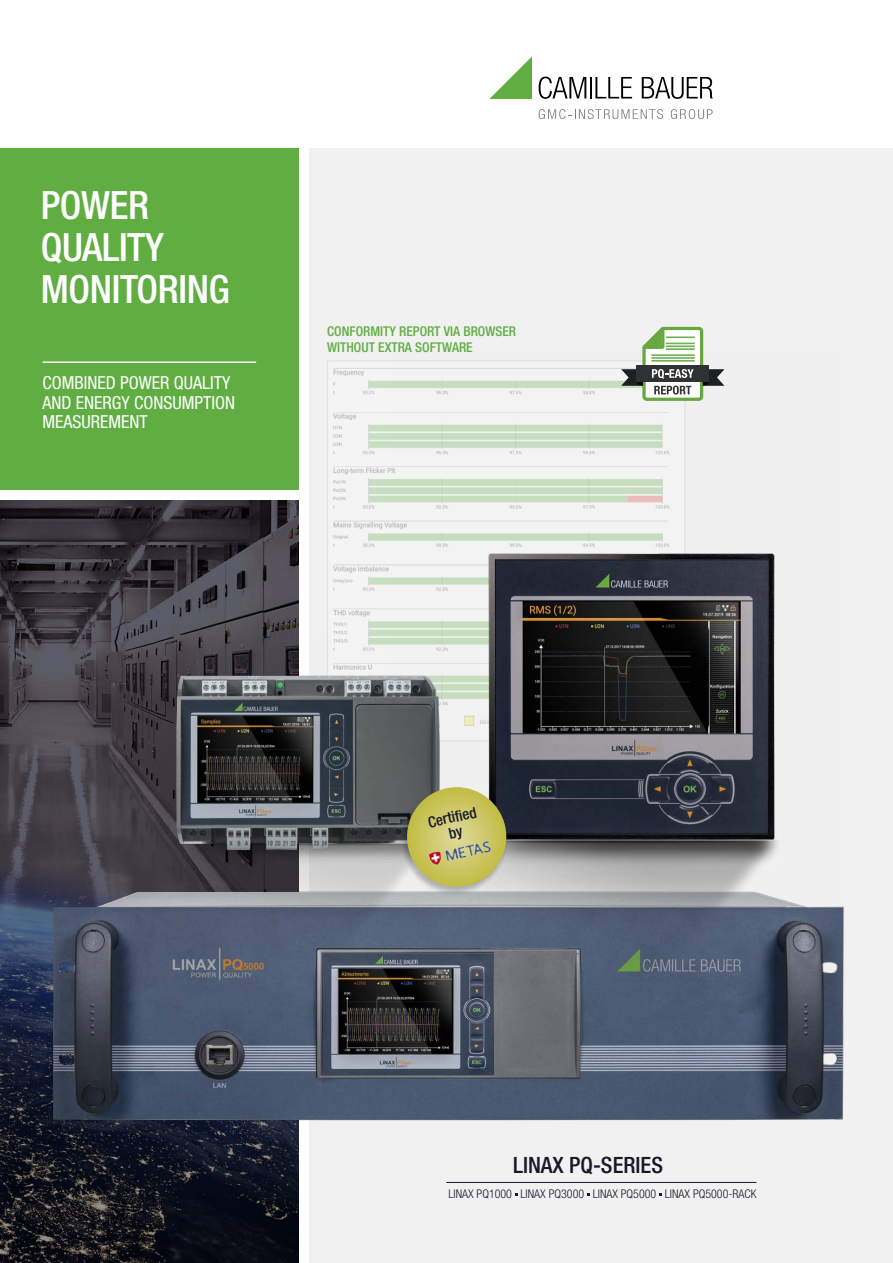
<style>
.page{position:relative;width:893px;height:1263px;background:#fff}
.page>*{position:absolute;margin:0;border:0;box-sizing:border-box;transform-origin:0 0}
.t1{font:500 condensed 39px/42px "Helvetica Neue LTW1 G";letter-spacing:-.01em;color:#fff}
.t2{font:500 condensed 22.5px "Helvetica Neue LT Pro";color:#161929}
.t3{font:condensed 18px/19.5px "Helvetica Neue LTW1 G";color:#fff}
.t4{font:500 condensed 15.15px/15.1px "Helvetica Neue LTW1 G";color:#161929;text-align:center}
.t5{font:500 condensed 13.5px/16.2px "Helvetica Neue LTW1 G";color:#60ae42}
.t6{font:300 condensed 12px "Helvetica Neue LT Pro";color:#161929}
</style>
<div class="page">
<div style="left:309px;top:149px;width:584px;height:1114px;background:#f1f1f1"></div>
<div style="left:0;top:149px;width:299px;height:341px;background:#60ae42"></div>
<hr style="left:43px;top:361px;width:213px;height:2px;background:#fff">
<svg style="left:0;top:501px;width:299px;height:762px;background:#30303a"></svg>
<img style="left:333px;top:368px;width:59px;height:271px">
<div style="left:642px;top:327px;width:61px;height:74px;border:3px solid #69a841;border-radius:3px"></div>
<svg style="left:642px;top:327px;width:53px;height:19px"></svg>
<img style="left:46px;top:884px;width:798px;height:248px">
<img style="left:392px;top:346px;width:452px;height:636px">
<hr style="left:446px;top:1182px;width:310px;height:1px;background:#161929">
<img style="left:111px;top:639px;width:369px;height:321px">
<div style="left:399px;top:787px;width:110px;height:109px;background:#000;opacity:.25"></div>
<svg style="left:402px;top:787px;width:109px;height:104px;background:#b3b073"></svg>
<img style="left:424px;top:837px;width:74px;height:32px">
<svg style="left:539px;top:77px;width:47px;height:22px"></svg>
<hr style="left:590px;top:77px;width:2px;height:21px;background:#000">
<svg style="left:595px;top:77px;width:37px;height:21px"></svg>
<svg style="left:642px;top:77px;width:71px;height:22px"></svg>
<svg style="left:489px;top:56px;width:43px;height:43px"></svg>
<svg style="left:539px;top:109px;width:124px;height:10px"></svg>
<svg style="left:671px;top:109px;width:42px;height:10px"></svg>
<h1 class="t1" style="left:41px;top:184px;width:190px">POWER<br>QUALITY<br>MONITORING</h1>
<p class="t3" style="left:43px;top:373px;width:194px">COMBINED POWER QUALITY<br>AND ENERGY CONSUMPTION<br>MEASUREMENT</p>
<p class="t5" style="left:327px;top:323px;width:190px">CONFORMITY REPORT VIA BROWSER<br>WITHOUT EXTRA SOFTWARE</p>
<p class="t4" style="left:427px;top:815px;width:51px;rotate:-12deg">Certifi ed by</p>
<p class="t2" style="left:513px;top:1151px;width:151px">LINAX PQ-SERIES</p>
<p class="t6" style="left:448px;top:1187px;width:310px">LINAX PQ1000 LINAX PQ3000 LINAX PQ5000 LINAX PQ5000-RACK</p>
</div>
